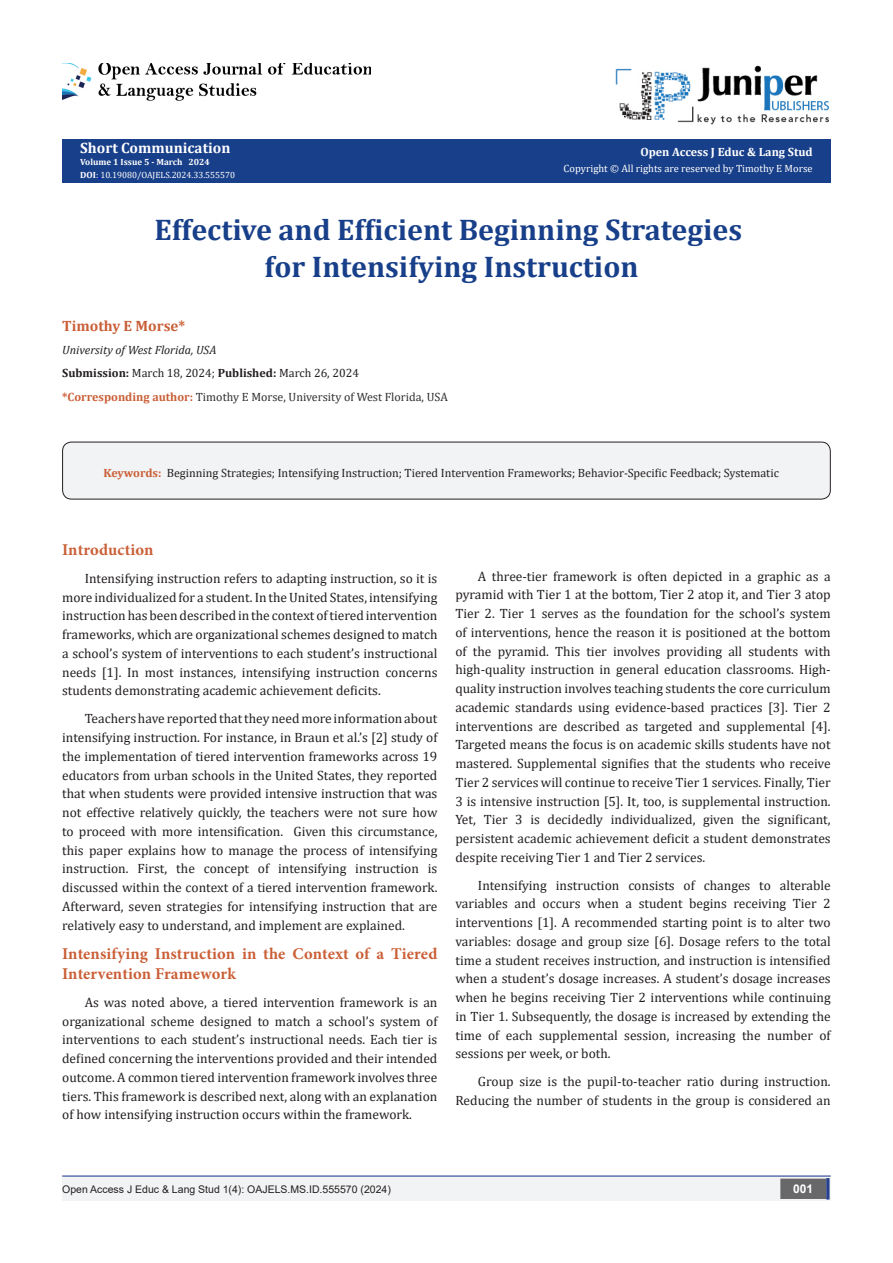
<style>
.page{position:relative;width:893px;height:1263px;background:#fff}
.page>*{position:absolute;margin:0;border:0;box-sizing:border-box;transform-origin:0 0}
.t1{font:700 30px/37.5px "Cambria";color:#183f89;text-align:center}
.t2{font:700 16.5px/20.2px "Minion Pro";letter-spacing:.005em;color:#ca5f37}
.t3{font:700 15px "Cambria";color:#fff}
.t4{font:700 15px "Cambria";color:#ca5f37}
.t5{font:13.5px/18.8px "Cambria";color:#231f20;text-align:justify}
.t6{font:12px "Cambria";color:#231f20}
.t7{font:12px "Cambria";color:#312f30}
.t8{font:italic 12px "Cambria";color:#231f20}
.t9{font:700 12px "Cambria";color:#fff}
.t10{font:700 12px "Arial";color:#fff}
.t11{font:10.5px "Arial";color:#231f20}
.t12{font:10.5px "Cambria";color:#fff}
.t13{font:9px "Cambria";color:#fff}
.t14{font:700 9px "Cambria";color:#fff}
.s1{font-weight:700}
.s2{font-weight:700;color:#ca5f37}
</style>
<div class="page">
<div style="left:62px;top:139px;width:769px;height:44px;background:#183f89"></div>
<hr style="left:62px;top:1175px;width:769px;height:1px;background:#253f8e">
<div style="left:62px;top:1177px;width:494px;height:24px;background:#f2f3f4"></div>
<div style="left:510px;top:1177px;width:321px;height:24px;background:#f2f3f4"></div>
<div style="left:781px;top:1179px;width:44px;height:19px;background:#68676a"></div>
<div style="left:780px;top:1178px;width:46px;height:21px;border:2px solid #68676a"></div>
<div style="left:826px;top:1178px;width:3px;height:21px;background:#253f8e;border:2px solid #253f8e"></div>
<img style="left:616px;top:65px;width:213px;height:60px">
<img style="left:62px;top:63px;width:309px;height:38px">
<div style="left:63px;top:442px;width:767px;height:57px;background:#f2f3f4;border-radius:9px"></div>
<div style="left:62px;top:442px;width:769px;height:57px;border:1px solid #231f20;border-radius:9px"></div>
<p class="t3" style="left:80px;top:137px;width:152px">Short Communication</p>
<p class="t14" style="left:80px;top:156px;width:131px">Volume 1 Issue 5 - March 2024</p>
<p class="t13" style="left:80px;top:169px;width:156px"><span class="s1">DOI</span>: 10.19080/OAJELS.2024.33.555570</p>
<p class="t9" style="left:640px;top:144px;width:174px">Open Access J Educ &amp; Lang Stud</p>
<p class="t12" style="left:564px;top:162px;width:251px">Copyright © All rights are reserved by Timothy E Morse</p>
<p class="t1" style="left:154px;top:210px;width:589px">Effective and Efficient Beginning Strategies for Intensifying Instruction</p>
<p class="t4" style="left:62px;top:315px;width:124px">Timothy E Morse*</p>
<p class="t8" style="left:62px;top:341px;width:156px">University of West Florida, USA</p>
<p class="t6" style="left:62px;top:366px;width:298px"><span class="s1">Submission:</span> March 18, 2024; <span class="s1">Published:</span> March 26, 2024</p>
<p class="t7" style="left:62px;top:390px;width:387px"><span class="s2">*Corresponding author:</span> Timothy E Morse, University of West Florida, USA</p>
<p class="t6" style="left:103px;top:465px;width:677px"><span class="s2">Keywords:</span> Beginning Strategies; Intensifying Instruction; Tiered Intervention Frameworks; Behavior-Specific Feedback; Systematic</p>
<p class="t2" style="left:62px;top:540px;width:93px">Introduction</p>
<p class="t5" style="left:62px;top:569px;width:377px;text-indent:22px">Intensifying instruction refers to adapting instruction, so it is more individualized for a student. In the United States, intensifying instruction has been described in the context of tiered intervention frameworks, which are organizational schemes designed to match a school’s system of interventions to each student’s instructional needs [1]. In most instances, intensifying instruction concerns students demonstrating academic achievement deficits.</p>
<p class="t5" style="left:62px;top:709px;width:377px;text-indent:22px">Teachers have reported that they need more information about intensifying instruction. For instance, in Braun et al.’s [2] study of the implementation of tiered intervention frameworks across 19 educators from urban schools in the United States, they reported that when students were provided intensive instruction that was not effective relatively quickly, the teachers were not sure how to proceed with more intensification. Given this circumstance, this paper explains how to manage the process of intensifying instruction. First, the concept of intensifying instruction is discussed within the context of a tiered intervention framework.<br>Afterward, seven strategies for intensifying instruction that are relatively easy to understand, and implement are explained.</p>
<p class="t2" style="left:62px;top:943px;width:377px">Intensifying Instruction in the Context of a Tiered<br>Intervention Framework</p>
<p class="t5" style="left:62px;top:993px;width:377px;text-indent:22px">As was noted above, a tiered intervention framework is an organizational scheme designed to match a school’s system of interventions to each student’s instructional needs. Each tier is defined concerning the interventions provided and their intended outcome. A common tiered intervention framework involves three tiers. This framework is described next, along with an explanation of how intensifying instruction occurs within the framework.</p>
<p class="t5" style="left:455px;top:567px;width:377px;text-indent:22px">A three-tier framework is often depicted in a graphic as a pyramid with Tier 1 at the bottom, Tier 2 atop it, and Tier 3 atop Tier 2. Tier 1 serves as the foundation for the school’s system of interventions, hence the reason it is positioned at the bottom of the pyramid. This tier involves providing all students with high-quality instruction in general education classrooms. High&shy;quality instruction involves teaching students the core curriculum academic standards using evidence-based practices [3]. Tier 2 interventions are described as targeted and supplemental [4].<br>Targeted means the focus is on academic skills students have not mastered. Supplemental signifies that the students who receive Tier 2 services will continue to receive Tier 1 services. Finally, Tier 3 is intensive instruction [5]. It, too, is supplemental instruction.<br>Yet, Tier 3 is decidedly individualized, given the significant, persistent academic achievement deficit a student demonstrates despite receiving Tier 1 and Tier 2 services.</p>
<p class="t5" style="left:455px;top:876px;width:377px;text-indent:22px">Intensifying instruction consists of changes to alterable variables and occurs when a student begins receiving Tier 2 interventions [1]. A recommended starting point is to alter two variables: dosage and group size [6]. Dosage refers to the total time a student receives instruction, and instruction is intensified when a student’s dosage increases. A student’s dosage increases when he begins receiving Tier 2 interventions while continuing in Tier 1. Subsequently, the dosage is increased by extending the time of each supplemental session, increasing the number of sessions per week, or both.</p>
<p class="t5" style="left:455px;top:1072px;width:377px;text-align:right">Group size is the pupil-to-teacher ratio during instruction.<br>Reducing the number of students in the group is considered an</p>
<p class="t11" style="left:62px;top:1182px;width:330px">Open Access J Educ &amp; Lang Stud 1(4): OAJELS.MS.ID.555570 (2024)</p>
<p class="t10" style="left:793px;top:1180px;width:22px">001</p>
</div>
